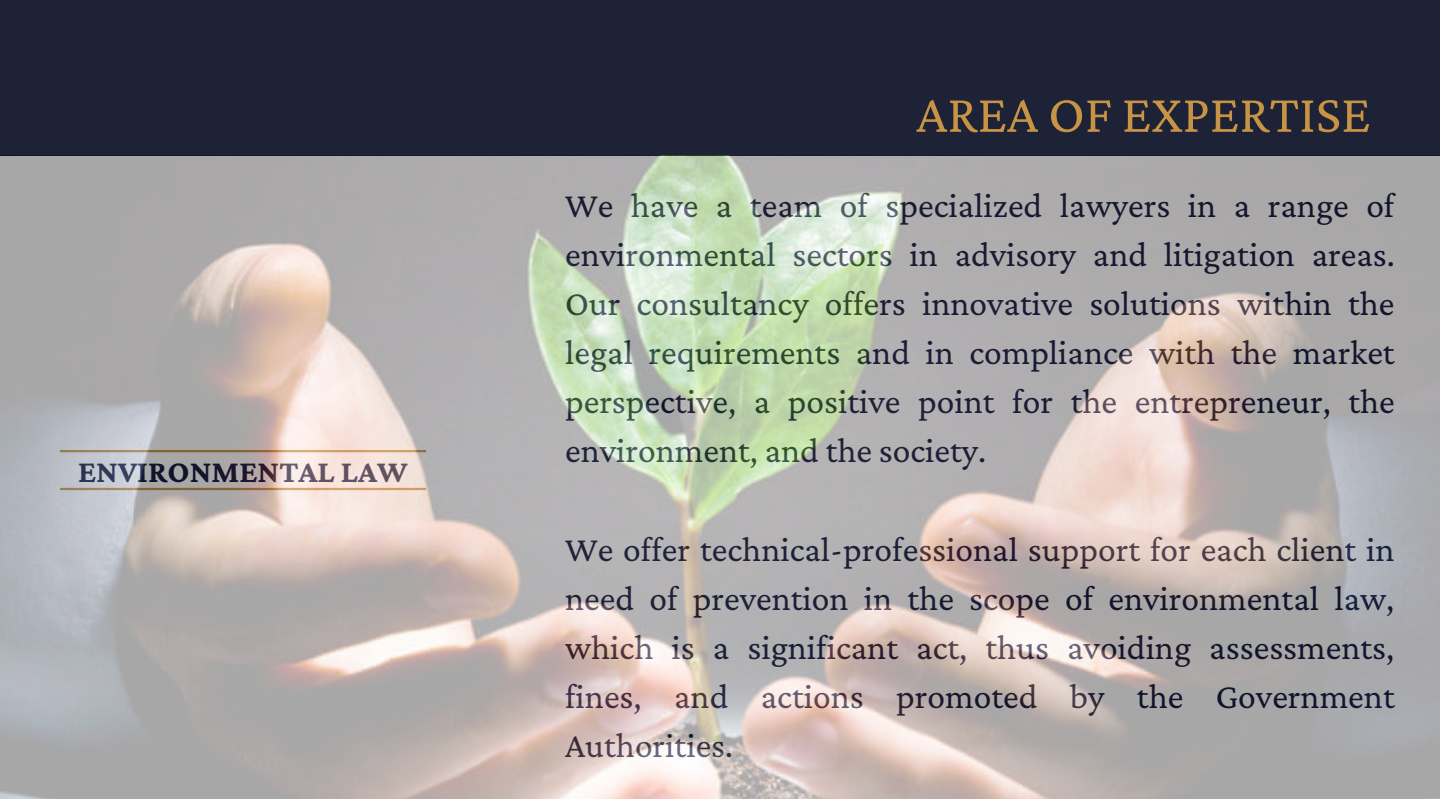
<style>
.page{position:relative;width:1440px;height:810px;background:#fff}
.page>*{position:absolute;margin:0;border:0;box-sizing:border-box;transform-origin:0 0}
.t1{font:54.5px "Crimson Pro";color:#c79344}
.t2{font:35.6px/49.1px "Crimson Pro";color:#192042;text-align:justify}
.t3{font:700 32px "Crimson Pro";color:#192042}
</style>
<div class="page">
<div style="left:0;top:0;width:1440px;height:156px;background:#1d2236"></div>
<img style="left:0;top:156px;width:1440px;height:643px">
<p class="t3" style="left:78px;top:453px;width:331px">ENVIRONMENTAL LAW</p>
<h1 class="t1" style="left:916px;top:83px;width:456px">AREA OF EXPERTISE</h1>
<p class="t2" style="left:565px;top:180px;width:831px">We have a team of specialized lawyers in a range of environmental sectors in advisory and litigation areas.<br>Our consultancy offers innovative solutions within the legal requirements and in compliance with the market perspective, a positive point for the entrepreneur, the environment, and the society.</p>
<p class="t2" style="left:565px;top:524px;width:831px">We offer technical-professional support for each client in need of prevention in the scope of environmental law, which is a significant act, thus avoiding assessments, fines, and actions promoted by the Government Authorities.</p>
</div>
